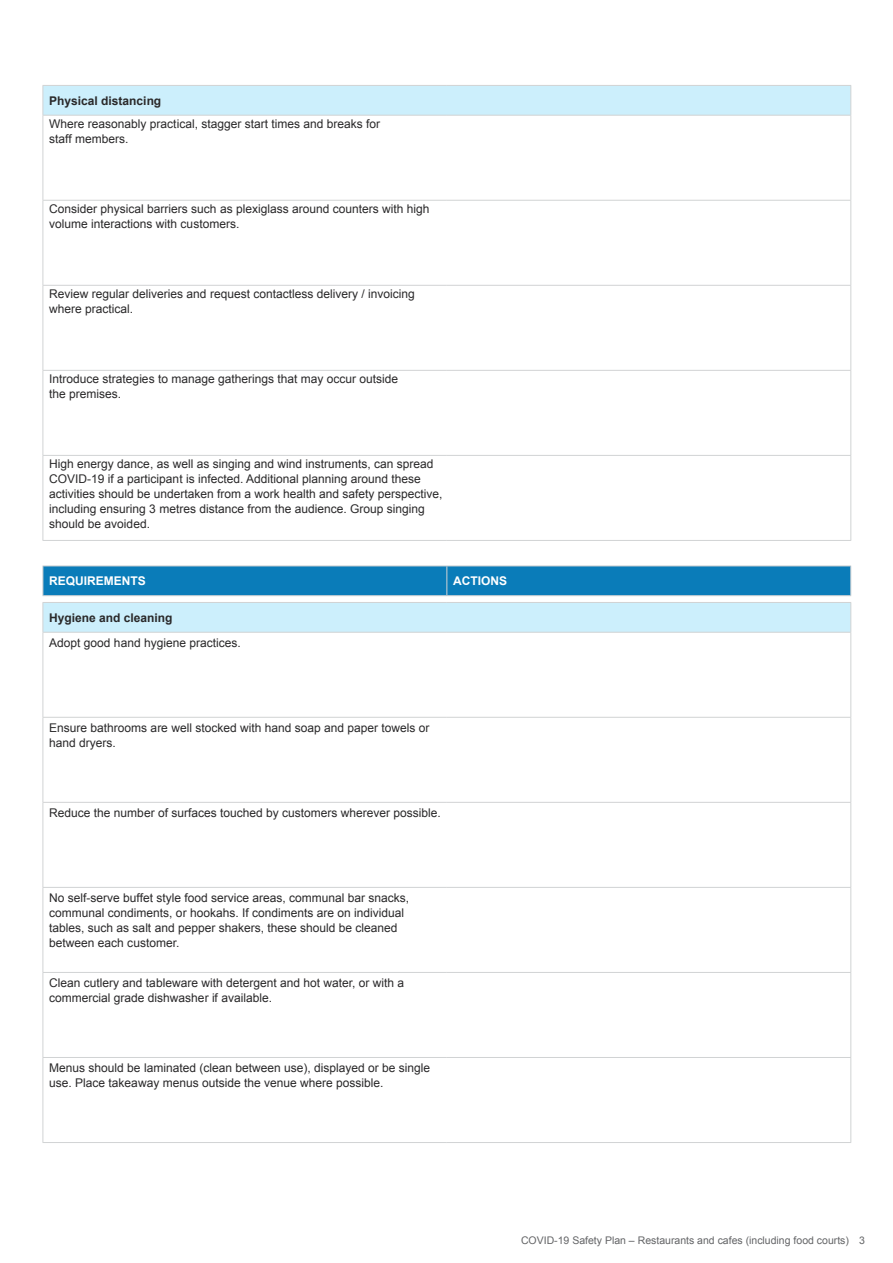
<style>
.page{position:relative;width:893px;height:1263px;background:#fff}
.page>*{position:absolute;margin:0;border:0;box-sizing:border-box;transform-origin:0 0}
.Text{font:12px/15px "Arial";color:#292829}
.H4-bold_tables{font:700 12px "Arial";color:#292829}
.Head_5_tables_white{font:700 12px "Arial";color:#fff}
.t1{font:10.5px "Arial";color:#636466}
</style>
<div class="page">
<hr style="left:43px;top:116px;width:1px;height:84px;background:#d1d3d4">
<hr style="left:850px;top:116px;width:1px;height:84px;background:#d1d3d4">
<hr style="left:43px;top:200px;width:404px;height:1px;background:#d1d3d4">
<hr style="left:43px;top:201px;width:1px;height:84px;background:#d1d3d4">
<hr style="left:447px;top:200px;width:404px;height:1px;background:#d1d3d4">
<hr style="left:850px;top:201px;width:1px;height:84px;background:#d1d3d4">
<hr style="left:43px;top:285px;width:404px;height:1px;background:#d1d3d4">
<hr style="left:43px;top:286px;width:1px;height:84px;background:#d1d3d4">
<hr style="left:447px;top:285px;width:404px;height:1px;background:#d1d3d4">
<hr style="left:850px;top:286px;width:1px;height:84px;background:#d1d3d4">
<hr style="left:43px;top:370px;width:404px;height:1px;background:#d1d3d4">
<hr style="left:43px;top:371px;width:1px;height:84px;background:#d1d3d4">
<hr style="left:447px;top:370px;width:404px;height:1px;background:#d1d3d4">
<hr style="left:850px;top:371px;width:1px;height:84px;background:#d1d3d4">
<hr style="left:43px;top:455px;width:404px;height:1px;background:#d1d3d4">
<hr style="left:43px;top:456px;width:1px;height:84px;background:#d1d3d4">
<hr style="left:447px;top:455px;width:404px;height:1px;background:#d1d3d4">
<hr style="left:850px;top:456px;width:1px;height:84px;background:#d1d3d4">
<hr style="left:43px;top:540px;width:404px;height:1px;background:#d1d3d4">
<hr style="left:447px;top:540px;width:404px;height:1px;background:#d1d3d4">
<hr style="left:43px;top:115px;width:404px;height:1px;background:#d1d3d4">
<hr style="left:447px;top:115px;width:404px;height:1px;background:#d1d3d4">
<div style="left:43px;top:85px;width:808px;height:30px;background:#cceffc"></div>
<svg style="left:43px;top:566px;width:808px;height:30px;background:#137fba"></svg>
<hr style="left:43px;top:633px;width:1px;height:84px;background:#d1d3d4">
<hr style="left:850px;top:633px;width:1px;height:84px;background:#d1d3d4">
<hr style="left:43px;top:717px;width:404px;height:1px;background:#d1d3d4">
<hr style="left:43px;top:718px;width:1px;height:84px;background:#d1d3d4">
<hr style="left:447px;top:717px;width:404px;height:1px;background:#d1d3d4">
<hr style="left:850px;top:718px;width:1px;height:84px;background:#d1d3d4">
<hr style="left:43px;top:802px;width:404px;height:1px;background:#d1d3d4">
<hr style="left:43px;top:803px;width:1px;height:84px;background:#d1d3d4">
<hr style="left:447px;top:802px;width:404px;height:1px;background:#d1d3d4">
<hr style="left:850px;top:803px;width:1px;height:84px;background:#d1d3d4">
<hr style="left:43px;top:887px;width:404px;height:1px;background:#d1d3d4">
<hr style="left:43px;top:888px;width:1px;height:84px;background:#d1d3d4">
<hr style="left:447px;top:887px;width:404px;height:1px;background:#d1d3d4">
<hr style="left:850px;top:888px;width:1px;height:84px;background:#d1d3d4">
<hr style="left:43px;top:972px;width:404px;height:1px;background:#d1d3d4">
<hr style="left:43px;top:973px;width:1px;height:84px;background:#d1d3d4">
<hr style="left:447px;top:972px;width:404px;height:1px;background:#d1d3d4">
<hr style="left:850px;top:973px;width:1px;height:84px;background:#d1d3d4">
<hr style="left:43px;top:1057px;width:404px;height:1px;background:#d1d3d4">
<hr style="left:43px;top:1058px;width:1px;height:84px;background:#d1d3d4">
<hr style="left:447px;top:1057px;width:404px;height:1px;background:#d1d3d4">
<hr style="left:850px;top:1058px;width:1px;height:84px;background:#d1d3d4">
<hr style="left:43px;top:1142px;width:404px;height:1px;background:#d1d3d4">
<hr style="left:447px;top:1142px;width:404px;height:1px;background:#d1d3d4">
<hr style="left:43px;top:632px;width:404px;height:1px;background:#d1d3d4">
<hr style="left:447px;top:632px;width:404px;height:1px;background:#d1d3d4">
<div style="left:43px;top:602px;width:808px;height:30px;background:#cceffc"></div>
<h4 class="H4-bold_tables" style="left:49px;top:93px;width:114px">Physical distancing</h4>
<p class="Text" style="left:49px;top:117px;width:332px">Where reasonably practical, stagger start times and breaks for staff members.</p>
<p class="Text" style="left:49px;top:202px;width:382px">Consider physical barriers such as plexiglass around counters with high volume interactions with customers.</p>
<p class="Text" style="left:49px;top:287px;width:367px">Review regular deliveries and request contactless delivery / invoicing where practical.</p>
<p class="Text" style="left:49px;top:372px;width:350px">Introduce strategies to manage gatherings that may occur outside the premises.</p>
<p class="Text" style="left:49px;top:457px;width:395px">High energy dance, as well as singing and wind instruments, can spread COVID-19 if a participant is infected. Additional planning around these activities should be undertaken from a work health and safety perspective, including ensuring 3 metres distance from the audience. Group singing should be avoided.</p>
<h5 class="Head_5_tables_white" style="left:49px;top:573px;width:98px">REQUIREMENTS</h5>
<h5 class="Head_5_tables_white" style="left:453px;top:573px;width:55px">ACTIONS</h5>
<h4 class="H4-bold_tables" style="left:49px;top:610px;width:125px">Hygiene and cleaning</h4>
<p class="Text" style="left:49px;top:635px;width:193px">Adopt good hand hygiene practices.</p>
<p class="Text" style="left:49px;top:720px;width:382px">Ensure bathrooms are well stocked with hand soap and paper towels or hand dryers.</p>
<p class="Text" style="left:49px;top:805px;width:393px">Reduce the number of surfaces touched by customers wherever possible.</p>
<p class="Text" style="left:49px;top:890px;width:361px">No self-serve buffet style food service areas, communal bar snacks, communal condiments, or hookahs. If condiments are on individual tables, such as salt and pepper shakers, these should be cleaned between each customer.</p>
<p class="Text" style="left:49px;top:975px;width:356px">Clean cutlery and tableware with detergent and hot water, or with a commercial grade dishwasher if available.</p>
<p class="Text" style="left:49px;top:1061px;width:382px">Menus should be laminated (clean between use), displayed or be single use. Place takeaway menus outside the venue where possible.</p>
<p class="t1" style="left:521px;top:1234px;width:346px">COVID-19 Safety Plan – Restaurants and cafes (including food courts) 3</p>
</div>
